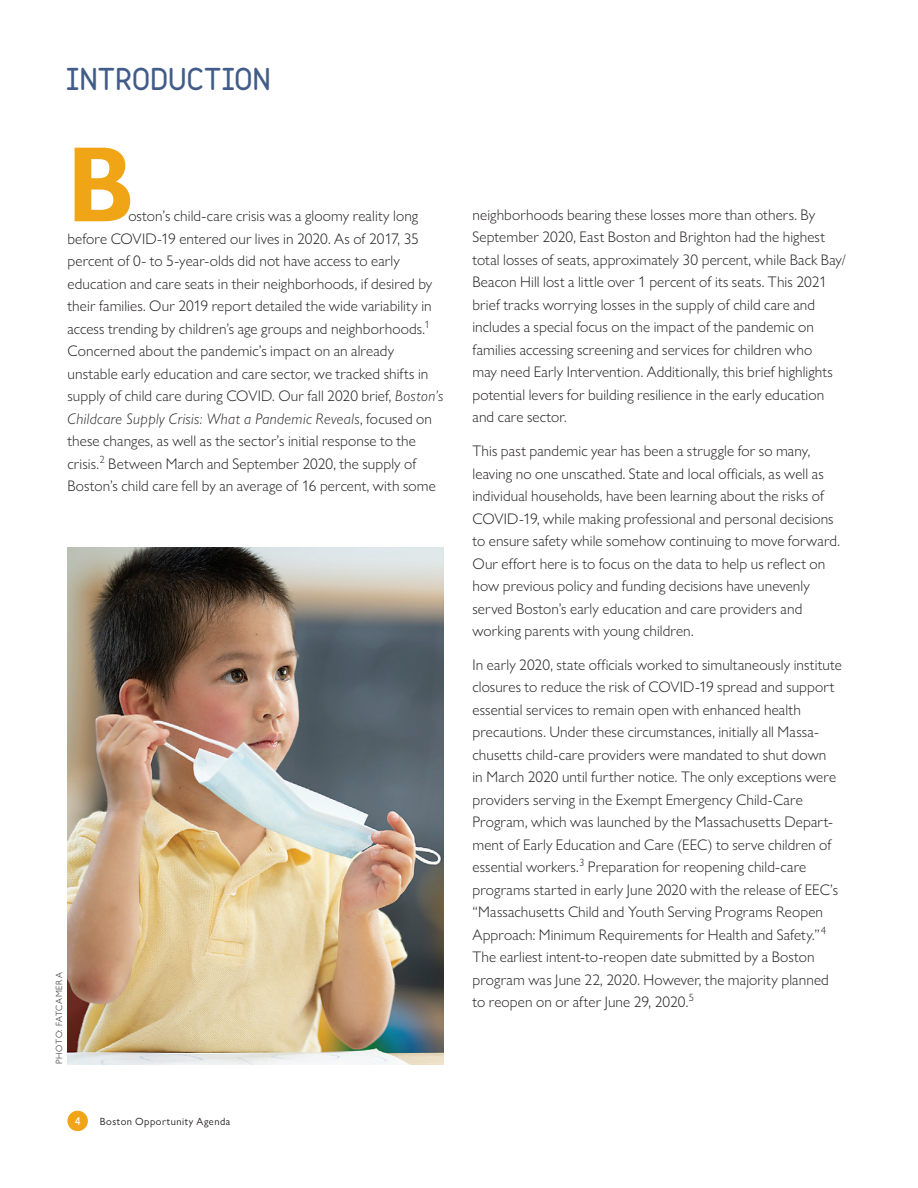
<style>
.page{position:relative;width:918px;height:1188px;background:#fff}
.page>*{position:absolute;margin:0;border:0;box-sizing:border-box;transform-origin:0 0}
.t1{font:700 108px "Gill Sans Nova";color:#efa516;scale:.9 1}
.t2{font:900 27px "Variable";letter-spacing:.005em;color:#415c88}
.t3{font:300 15.3px/22.5px "Gill Sans Nova";letter-spacing:.01em;color:#231f20}
.t4{font:10.5px "Gill Sans Nova";letter-spacing:.05em;color:#231f20}
.t5{font:900 9.75px "Variable";color:#fff}
.t6{font:300 9px "Gill Sans Nova";letter-spacing:.07em;color:#231f20}
.s1{font-style:italic}
</style>
<div class="page">
<div style="left:67px;top:1111px;width:21px;height:20px;background:#efa516;border-radius:50%"></div>
<img style="left:68px;top:548px;width:376px;height:517px">
<h2 class="t2" style="left:66px;top:61px;width:207px">INTRODUCTION</h2>
<h1 class="t1" style="left:68px;top:118px;width:75px">B</h1>
<p class="t3" style="left:67px;top:205px;width:377px;text-indent:61px">oston’s child-care crisis was a gloomy reality long before COVID-19 entered our lives in 2020. As of 2017, 35 percent of 0- to 5-year-olds did not have access to early education and care seats in their neighborhoods, if desired by their families. Our 2019 report detailed the wide variability in access trending by children’s age groups and neighborhoods.<sup>1<br></sup>Concerned about the pandemic’s impact on an already unstable early education and care sector, we tracked shifts in supply of child care during COVID. Our fall 2020 brief, <span class="s1">Boston’s Childcare Supply Crisis: What a Pandemic Reveals</span>, focused on these changes, as well as the sector’s initial response to the crisis.<sup>2</sup> Between March and September 2020, the supply of Boston’s child care fell by an average of 16 percent, with some</p>
<p class="t3" style="left:472px;top:203px;width:375px">neighborhoods bearing these losses more than others. By September 2020, East Boston and Brighton had the highest total losses of seats, approximately 30 percent, while Back Bay/ Beacon Hill lost a little over 1 percent of its seats. This 2021 brief tracks worrying losses in the supply of child care and includes a special focus on the impact of the pandemic on families accessing screening and services for children who<br>may need Early Intervention. Additionally, this brief highlights potential levers for building resilience in the early education and care sector.</p>
<p class="t3" style="left:472px;top:440px;width:369px">This past pandemic year has been a struggle for so many, leaving no one unscathed. State and local officials, as well as individual households, have been learning about the risks of COVID-19, while making professional and personal decisions to ensure safety while somehow continuing to move forward.<br>Our effort here is to focus on the data to help us reflect on how previous policy and funding decisions have unevenly served Boston’s early education and care providers and working parents with young children.</p>
<p class="t3" style="left:472px;top:653px;width:371px">In early 2020, state officials worked to simultaneously institute closures to reduce the risk of COVID-19 spread and support essential services to remain open with enhanced health precautions. Under these circumstances, initially all Massa&shy;chusetts child-care providers were mandated to shut down<br>in March 2020 until further notice. The only exceptions were providers serving in the Exempt Emergency Child-Care Program, which was launched by the Massachusetts Depart&shy;ment of Early Education and Care (EEC) to serve children of essential workers.<sup>3</sup> Preparation for reopening child-care programs started in early June 2020 with the release of EEC’s “Massachusetts Child and Youth Serving Programs Reopen Approach: Minimum Requirements for Health and Safety.”<sup>4<br></sup>The earliest intent-to-reopen date submitted by a Boston program was June 22, 2020. However, the majority planned to reopen on or after June 29, 2020.<sup>5</sup></p>
<p class="t6" style="left:53px;top:1064px;width:93px;rotate:-90deg">PHOTO: FATCAMERA</p>
<p class="t5" style="left:75px;top:1115px;width:7px">4</p>
<p class="t4" style="left:100px;top:1115px;width:132px">Boston Opportunity Agenda</p>
</div>
